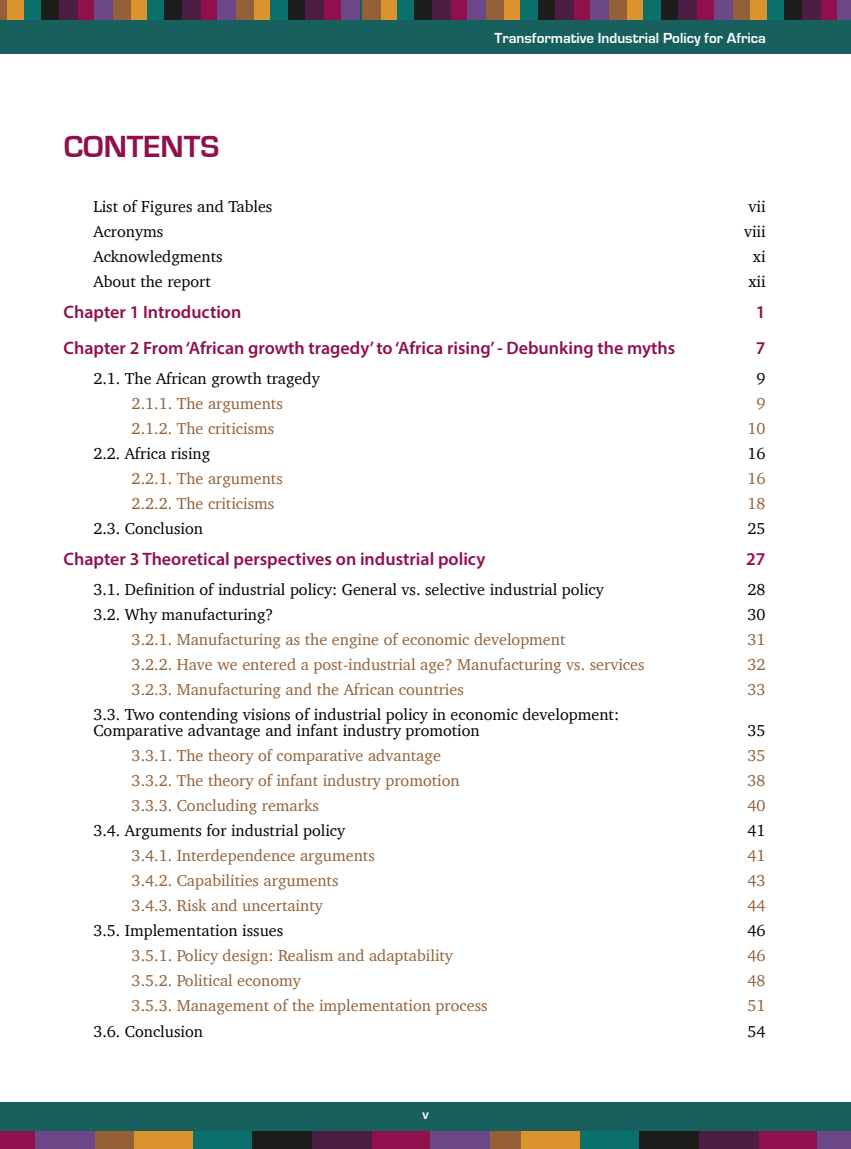
<style>
.page{position:relative;width:851px;height:1149px;background:#fff}
.page>*{position:absolute;margin:0;border:0;box-sizing:border-box;transform-origin:0 0}
.t1{font:700 31.5px "Eurostile";color:#90104e}
.t2{font:600 18px "Myriad Pro";color:#90104e}
.t3{font:16.2px "Charter";color:#936037}
.t4{font:16.2px/16.5px "Charter";color:#000}
.t5{font:700 15px "Eurostile";color:#fff}
.t6{font:600 13.5px "Myriad Pro";color:#fff}
</style>
<div class="page">
<div style="left:0;top:0;width:850px;height:54px;background:#17605e"></div>
<div style="left:749px;top:0;width:18px;height:20px;background:#da932d"></div>
<div style="left:731px;top:0;width:19px;height:20px;background:#936037"></div>
<div style="left:819px;top:0;width:19px;height:20px;background:#90104e"></div>
<div style="left:766px;top:0;width:19px;height:20px;background:#09706c"></div>
<div style="left:784px;top:0;width:18px;height:20px;background:#1d1d1d"></div>
<div style="left:801px;top:0;width:19px;height:20px;background:#4d1e44"></div>
<div style="left:836px;top:0;width:14px;height:20px;background:#6c4888"></div>
<div style="left:625px;top:0;width:19px;height:20px;background:#da932d"></div>
<div style="left:608px;top:0;width:18px;height:20px;background:#936037"></div>
<div style="left:696px;top:0;width:18px;height:20px;background:#90104e"></div>
<div style="left:643px;top:0;width:19px;height:20px;background:#09706c"></div>
<div style="left:661px;top:0;width:18px;height:20px;background:#1d1d1d"></div>
<div style="left:678px;top:0;width:19px;height:20px;background:#4d1e44"></div>
<div style="left:713px;top:0;width:19px;height:20px;background:#6c4888"></div>
<div style="left:502px;top:0;width:19px;height:20px;background:#da932d"></div>
<div style="left:485px;top:0;width:18px;height:20px;background:#936037"></div>
<div style="left:573px;top:0;width:18px;height:20px;background:#90104e"></div>
<div style="left:520px;top:0;width:18px;height:20px;background:#09706c"></div>
<div style="left:537px;top:0;width:19px;height:20px;background:#1d1d1d"></div>
<div style="left:555px;top:0;width:19px;height:20px;background:#4d1e44"></div>
<div style="left:590px;top:0;width:19px;height:20px;background:#6c4888"></div>
<div style="left:379px;top:0;width:19px;height:20px;background:#da932d"></div>
<div style="left:362px;top:0;width:18px;height:20px;background:#936037"></div>
<div style="left:450px;top:0;width:18px;height:20px;background:#90104e"></div>
<div style="left:397px;top:0;width:18px;height:20px;background:#09706c"></div>
<div style="left:414px;top:0;width:19px;height:20px;background:#1d1d1d"></div>
<div style="left:432px;top:0;width:18px;height:20px;background:#4d1e44"></div>
<div style="left:467px;top:0;width:19px;height:20px;background:#6c4888"></div>
<div style="left:253px;top:0;width:18px;height:20px;background:#da932d"></div>
<div style="left:235px;top:0;width:18px;height:20px;background:#936037"></div>
<div style="left:323px;top:0;width:18px;height:20px;background:#90104e"></div>
<div style="left:270px;top:0;width:19px;height:20px;background:#09706c"></div>
<div style="left:288px;top:0;width:18px;height:20px;background:#1d1d1d"></div>
<div style="left:305px;top:0;width:19px;height:20px;background:#4d1e44"></div>
<div style="left:341px;top:0;width:18px;height:20px;background:#6c4888"></div>
<div style="left:129px;top:0;width:19px;height:20px;background:#da932d"></div>
<div style="left:112px;top:0;width:18px;height:20px;background:#936037"></div>
<div style="left:200px;top:0;width:18px;height:20px;background:#90104e"></div>
<div style="left:147px;top:0;width:18px;height:20px;background:#09706c"></div>
<div style="left:165px;top:0;width:18px;height:20px;background:#1d1d1d"></div>
<div style="left:182px;top:0;width:19px;height:20px;background:#4d1e44"></div>
<div style="left:217px;top:0;width:19px;height:20px;background:#6c4888"></div>
<div style="left:6px;top:0;width:19px;height:20px;background:#da932d"></div>
<div style="left:0;top:0;width:7px;height:20px;background:#936037"></div>
<div style="left:77px;top:0;width:18px;height:20px;background:#90104e"></div>
<div style="left:24px;top:0;width:18px;height:20px;background:#09706c"></div>
<div style="left:41px;top:0;width:19px;height:20px;background:#1d1d1d"></div>
<div style="left:59px;top:0;width:19px;height:20px;background:#4d1e44"></div>
<div style="left:94px;top:0;width:19px;height:20px;background:#6c4888"></div>
<div style="left:0;top:1101px;width:850px;height:47px;background:#17605e"></div>
<div style="left:520px;top:1131px;width:60px;height:17px;background:#da932d"></div>
<div style="left:461px;top:1131px;width:59px;height:17px;background:#936037"></div>
<div style="left:758px;top:1131px;width:59px;height:17px;background:#90104e"></div>
<div style="left:580px;top:1131px;width:59px;height:17px;background:#09706c"></div>
<div style="left:639px;top:1131px;width:59px;height:17px;background:#1d1d1d"></div>
<div style="left:699px;top:1131px;width:59px;height:17px;background:#4d1e44"></div>
<div style="left:817px;top:1131px;width:33px;height:17px;background:#6c4888"></div>
<div style="left:134px;top:1131px;width:59px;height:17px;background:#da932d"></div>
<div style="left:74px;top:1131px;width:60px;height:17px;background:#936037"></div>
<div style="left:371px;top:1131px;width:59px;height:17px;background:#90104e"></div>
<div style="left:193px;top:1131px;width:60px;height:17px;background:#09706c"></div>
<div style="left:253px;top:1131px;width:59px;height:17px;background:#1d1d1d"></div>
<div style="left:312px;top:1131px;width:59px;height:17px;background:#4d1e44"></div>
<div style="left:430px;top:1131px;width:59px;height:17px;background:#6c4888"></div>
<div style="left:0;top:1131px;width:35px;height:17px;background:#90104e"></div>
<div style="left:35px;top:1131px;width:59px;height:17px;background:#6c4888"></div>
<h1 class="t1" style="left:64px;top:130px;width:157px">CONTENTS</h1>
<p class="t5" style="left:494px;top:30px;width:273px">Transformative Industrial Policy for Africa</p>
<p class="t4" style="left:93px;top:197px;width:180px">List of Figures and Tables</p>
<p class="t4" style="left:748px;top:197px;width:19px">vii</p>
<p class="t4" style="left:93px;top:222px;width:71px">Acronyms</p>
<p class="t4" style="left:743px;top:222px;width:23px">viii</p>
<p class="t4" style="left:93px;top:247px;width:131px">Acknowledgments</p>
<p class="t4" style="left:752px;top:247px;width:14px">xi</p>
<p class="t4" style="left:93px;top:272px;width:119px">About the report</p>
<p class="t4" style="left:748px;top:272px;width:19px">xii</p>
<p class="t2" style="left:64px;top:301px;width:179px">Chapter 1 Introduction</p>
<p class="t2" style="left:755px;top:301px;width:11px">1</p>
<p class="t2" style="left:64px;top:336px;width:613px">Chapter 2 From ‘African growth tragedy’ to ‘Africa rising’ - Debunking the myths</p>
<p class="t2" style="left:755px;top:336px;width:11px">7</p>
<p class="t4" style="left:93px;top:369px;width:228px">2.1. The African growth tragedy</p>
<p class="t4" style="left:756px;top:369px;width:11px">9</p>
<p class="t3" style="left:132px;top:389px;width:153px">2.1.1. The arguments</p>
<p class="t3" style="left:756px;top:389px;width:11px">9</p>
<p class="t3" style="left:132px;top:414px;width:144px">2.1.2. The criticisms</p>
<p class="t3" style="left:747px;top:414px;width:20px">10</p>
<p class="t4" style="left:93px;top:444px;width:118px">2.2. Africa rising</p>
<p class="t4" style="left:747px;top:444px;width:20px">16</p>
<p class="t3" style="left:132px;top:464px;width:153px">2.2.1. The arguments</p>
<p class="t3" style="left:747px;top:464px;width:20px">16</p>
<p class="t3" style="left:132px;top:489px;width:144px">2.2.2. The criticisms</p>
<p class="t3" style="left:747px;top:489px;width:20px">18</p>
<p class="t4" style="left:93px;top:519px;width:111px">2.3. Conclusion</p>
<p class="t4" style="left:747px;top:519px;width:20px">25</p>
<p class="t2" style="left:64px;top:547px;width:423px">Chapter 3 Theoretical perspectives on industrial policy</p>
<p class="t2" style="left:746px;top:547px;width:21px">27</p>
<p class="t4" style="left:93px;top:580px;width:512px">3.1. Definition of industrial policy: General vs. selective industrial policy</p>
<p class="t4" style="left:747px;top:580px;width:20px">28</p>
<p class="t4" style="left:93px;top:605px;width:182px">3.2. Why manufacturing?</p>
<p class="t4" style="left:747px;top:605px;width:20px">30</p>
<p class="t3" style="left:132px;top:625px;width:435px">3.2.1. Manufacturing as the engine of economic development</p>
<p class="t3" style="left:747px;top:625px;width:20px">31</p>
<p class="t3" style="left:132px;top:650px;width:514px">3.2.2. Have we entered a post-industrial age? Manufacturing vs. services</p>
<p class="t3" style="left:747px;top:650px;width:20px">32</p>
<p class="t3" style="left:132px;top:675px;width:334px">3.2.3. Manufacturing and the African countries</p>
<p class="t3" style="left:747px;top:675px;width:20px">33</p>
<p class="t4" style="left:93px;top:705px;width:527px">3.3. Two contending visions of industrial policy in economic development:<br>Comparative advantage and infant industry promotion</p>
<p class="t4" style="left:747px;top:722px;width:20px">35</p>
<p class="t3" style="left:132px;top:741px;width:311px">3.3.1. The theory of comparative advantage</p>
<p class="t3" style="left:747px;top:741px;width:20px">35</p>
<p class="t3" style="left:132px;top:766px;width:329px">3.3.2. The theory of infant industry promotion</p>
<p class="t3" style="left:747px;top:766px;width:20px">38</p>
<p class="t3" style="left:132px;top:791px;width:189px">3.3.3. Concluding remarks</p>
<p class="t3" style="left:747px;top:791px;width:20px">40</p>
<p class="t4" style="left:93px;top:822px;width:253px">3.4. Arguments for industrial policy</p>
<p class="t4" style="left:747px;top:822px;width:20px">41</p>
<p class="t3" style="left:132px;top:841px;width:245px">3.4.1. Interdependence arguments</p>
<p class="t3" style="left:747px;top:841px;width:20px">41</p>
<p class="t3" style="left:132px;top:866px;width:208px">3.4.2. Capabilities arguments</p>
<p class="t3" style="left:747px;top:866px;width:20px">43</p>
<p class="t3" style="left:132px;top:891px;width:193px">3.4.3. Risk and uncertainty</p>
<p class="t3" style="left:747px;top:891px;width:20px">44</p>
<p class="t4" style="left:93px;top:922px;width:191px">3.5. Implementation issues</p>
<p class="t4" style="left:747px;top:922px;width:20px">46</p>
<p class="t3" style="left:132px;top:941px;width:323px">3.5.1. Policy design: Realism and adaptability</p>
<p class="t3" style="left:747px;top:941px;width:20px">46</p>
<p class="t3" style="left:132px;top:966px;width:171px">3.5.2. Political economy</p>
<p class="t3" style="left:747px;top:966px;width:20px">48</p>
<p class="t3" style="left:132px;top:991px;width:357px">3.5.3. Management of the implementation process</p>
<p class="t3" style="left:747px;top:991px;width:20px">51</p>
<p class="t4" style="left:93px;top:1022px;width:111px">3.6. Conclusion</p>
<p class="t4" style="left:747px;top:1022px;width:20px">54</p>
<p class="t6" style="left:422px;top:1105px;width:8px">v</p>
</div>
